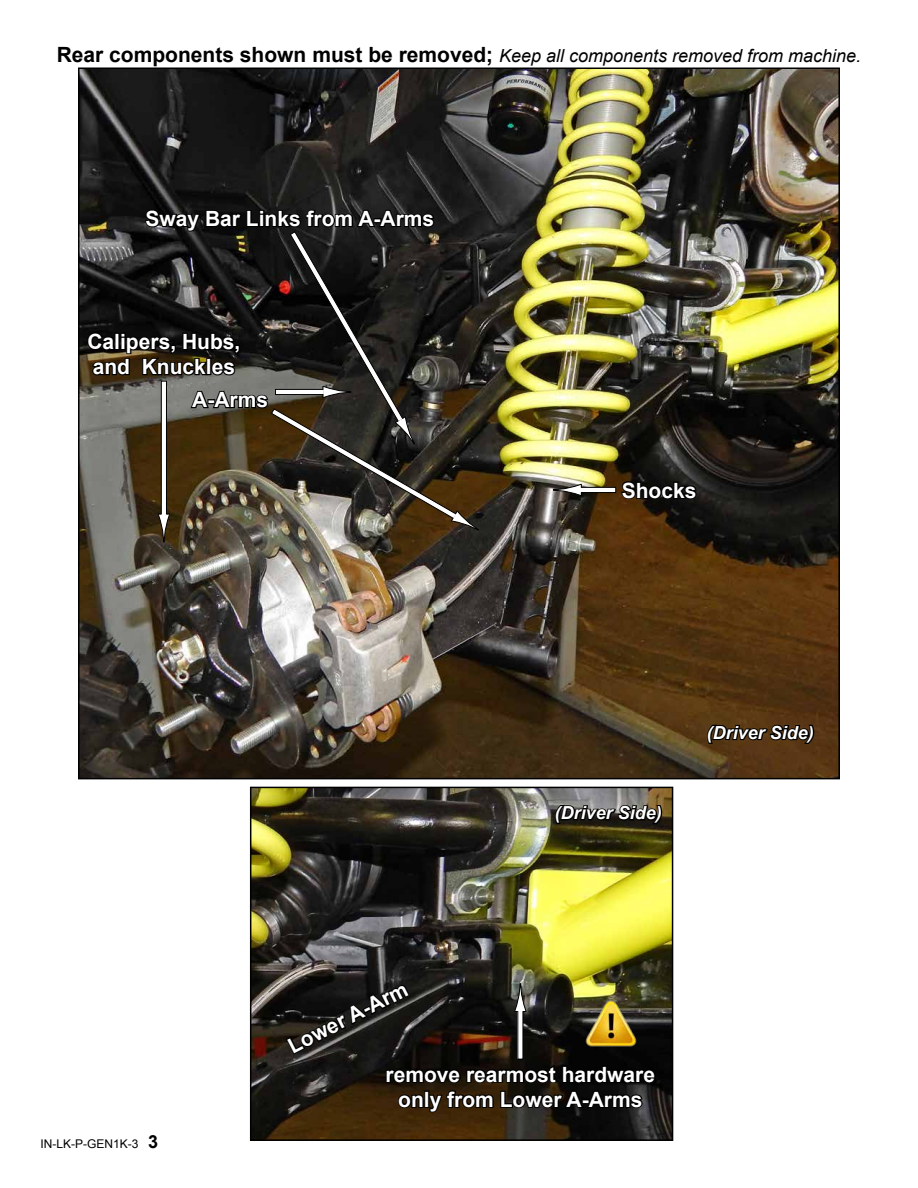
<style>
.page{position:relative;width:918px;height:1188px;background:#fff}
.page>*{position:absolute;margin:0;border:0;box-sizing:border-box;transform-origin:0 0}
.t1{font:700 21px/25.2px "Arial";color:#fff}
.t2{font:italic 18px "Arial";color:#000}
.t3{font:italic 700 18px "Arial";color:#fff}
.t4{font:12px "Arial";color:#000}
.s1{font-weight:700;font-style:normal;font-size:21px}
.s2{font-weight:700;font-size:18px}
</style>
<div class="page">
<svg style="left:78px;top:67px;width:416px;height:1px"></svg>
<img style="left:81px;top:71px;width:756px;height:705px">
<svg style="left:620px;top:480px;width:78px;height:21px"></svg>
<svg style="left:705px;top:723px;width:111px;height:22px"></svg>
<div style="left:581px;top:487px;width:35px;height:6px;background:#fff"></div>
<div style="left:581px;top:487px;width:35px;height:6px;border:1px solid #000"></div>
<svg style="left:553px;top:483px;width:29px;height:14px"></svg>
<svg style="left:86px;top:207px;width:393px;height:336px"></svg>
<img style="left:253px;top:790px;width:417px;height:348px">
<div style="left:250px;top:787px;width:423px;height:354px;border:2px solid #000"></div>
<svg style="left:553px;top:803px;width:111px;height:22px"></svg>
<svg style="left:285px;top:983px;width:372px;height:130px"></svg>
<img style="left:584px;top:997px;width:54px;height:55px">
<p class="t2" style="left:57px;top:44px;width:806px"><span class="s1">Rear components shown must be removed;</span> Keep all components removed from machine.</p>
<p class="t1" style="left:146px;top:207px;width:290px">Sway Bar Links from A-Arms</p>
<p class="t1" style="left:87px;top:330px;width:154px">Calipers, Hubs, and Knuckles</p>
<p class="t1" style="left:192px;top:388px;width:77px">A-Arms</p>
<p class="t1" style="left:622px;top:478px;width:76px">Shocks</p>
<p class="t4" style="left:40px;top:1135px;width:119px">IN-LK-P-GEN1K-3 <span class="s2">3</span></p>
<p class="t3" style="left:555px;top:801px;width:109px">(Driver Side)</p>
<p class="t3" style="left:707px;top:721px;width:109px">(Driver Side)</p>
<p class="t1" style="left:284px;top:1036px;width:133px;rotate:-27deg">Lower A-Arm</p>
<p class="t1" style="left:386px;top:1062px;width:271px;text-align:center">remove rearmost hardware only from Lower A-Arms</p>
</div>
